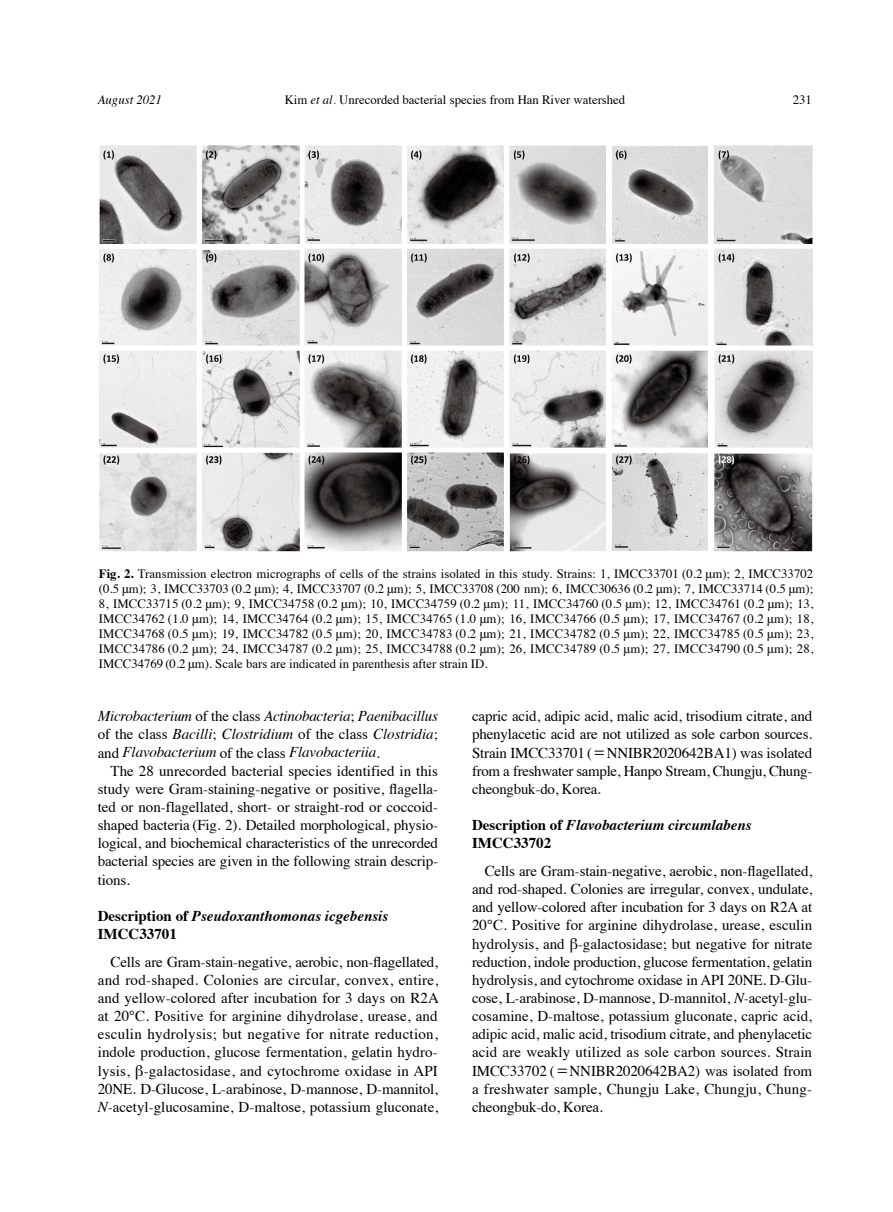
<style>
.page{position:relative;width:893px;height:1212px;background:#fff}
.page>*{position:absolute;margin:0;border:0;box-sizing:border-box;transform-origin:0 0}
.t1{font:15px/18.1px "Times";letter-spacing:-.01em;color:#000;text-align:justify}
.t2{font:italic 15px/18.1px "Times";letter-spacing:-.01em;color:#000;text-align:justify}
.t3{font:italic 700 15px/18.1px "Times";color:#000}
.t4{font:12.75px/15px "Times";color:#000;text-align:justify}
.t5{font:italic 12.75px "Times";color:#000}
.s1{font-style:italic}
.s2{color:#d0121b}
.s3{font-weight:700}
.s4{font-style:normal}
.s5{font-family:"Cambria Math"}
</style>
<div class="page">
<img style="left:99px;top:145px;width:714px;height:407px">
<hr style="left:98px;top:244px;width:714px;height:4px;background:#fff">
<div style="left:98px;top:345px;width:714px;height:5px;background:#fff"></div>
<hr style="left:98px;top:448px;width:714px;height:4px;background:#fff">
<hr style="left:197px;top:145px;width:4px;height:412px;background:#fff">
<hr style="left:300px;top:145px;width:4px;height:412px;background:#fff">
<hr style="left:402px;top:145px;width:4px;height:412px;background:#fff">
<hr style="left:504px;top:145px;width:4px;height:412px;background:#fff">
<hr style="left:606px;top:145px;width:4px;height:412px;background:#fff">
<hr style="left:708px;top:145px;width:4px;height:412px;background:#fff">
<p class="t5" style="left:98px;top:89px;width:66px">August 2021</p>
<p class="t4" style="left:285px;top:91px;width:342px">Kim <span class="s1">et al</span><span class="s2">.</span> Unrecorded bacterial species from Han River watershed</p>
<p class="t4" style="left:793px;top:91px;width:21px">231</p>
<p class="t4" style="left:99px;top:565px;width:716px"><span class="s3">Fig. 2.</span> Transmission electron micrographs of cells of the strains isolated in this study. Strains: 1, IMCC33701 (0.2 μm); 2, IMCC33702 (0.5 μm); 3, IMCC33703 (0.2 μm); 4, IMCC33707 (0.2 μm); 5, IMCC33708 (200 nm); 6, IMCC30636 (0.2 μm); 7, IMCC33714 (0.5 μm); 8, IMCC33715 (0.2 μm); 9, IMCC34758 (0.2 μm); 10, IMCC34759 (0.2 μm); 11, IMCC34760 (0.5 μm); 12, IMCC34761 (0.2 μm); 13, IMCC34762 (1.0 μm); 14, IMCC34764 (0.2 μm); 15, IMCC34765 (1.0 μm); 16, IMCC34766 (0.5 μm); 17, IMCC34767 (0.2 μm); 18, IMCC34768 (0.5 μm); 19, IMCC34782 (0.5 μm); 20, IMCC34783 (0.2 μm); 21, IMCC34782 (0.5 μm); 22, IMCC34785 (0.5 μm); 23, IMCC34786 (0.2 μm); 24, IMCC34787 (0.2 μm); 25, IMCC34788 (0.2 μm); 26, IMCC34789 (0.5 μm); 27, IMCC34790 (0.5 μm); 28, IMCC34769 (0.2 μm). Scale bars are indicated in parenthesis after strain ID.</p>
<p class="t2" style="left:98px;top:706px;width:342px">Microbacterium <span class="s4">of the class</span> Actinobacteria<span class="s4">;</span> Paenibacillus <span class="s4">of the class</span> Bacilli<span class="s4">;</span> Clostridium <span class="s4">of the class</span> Clostridia<span class="s4">; and</span> Flavobacterium <span class="s4">of the class</span> Flavobacteriia<span class="s4">.</span></p>
<p class="t1" style="left:98px;top:760px;width:342px;text-indent:13px">The 28 unrecorded bacterial species identified in this study were Gram-staining-negative or positive, flagella&shy;ted or non-flagellated, short- or straight-rod or coccoid&shy;shaped bacteria (Fig. 2). Detailed morphological, physio&shy;logical, and biochemical characteristics of the unrecorded bacterial species are given in the following strain descrip&shy;tions.</p>
<p class="t3" style="left:98px;top:905px;width:292px"><span class="s4">Description of</span> Pseudoxanthomonas icgebensis<br><span class="s4">IMCC33701</span></p>
<p class="t1" style="left:98px;top:951px;width:343px;text-indent:13px">Cells are Gram-stain-negative, aerobic, non-flagellated, and rod-shaped. Colonies are circular, convex, entire, and yellow-colored after incubation for 3 days on R2A at 20℃. Positive for arginine dihydrolase, urease, and esculin hydrolysis; but negative for nitrate reduction, indole production, glucose fermentation, gelatin hydro&shy;lysis, β-galactosidase, and cytochrome oxidase in API 20NE. D-Glucose, L-arabinose, D-mannose, D-mannitol, <span class="s1">N-</span>acetyl-glucosamine, D-maltose, potassium gluconate,</p>
<p class="t1" style="left:472px;top:706px;width:342px">capric acid, adipic acid, malic acid, trisodium citrate, and phenylacetic acid are not utilized as sole carbon sources.<br>Strain IMCC33701 (<span class="s5">=</span>NNIBR2020642BA1) was isolated from a freshwater sample, Hanpo Stream, Chungju, Chung&shy;cheongbuk-do, Korea.</p>
<p class="t3" style="left:472px;top:815px;width:281px"><span class="s4">Description of</span> Flavobacterium circumlabens<br><span class="s4">IMCC33702</span></p>
<p class="t1" style="left:472px;top:860px;width:342px;text-indent:13px">Cells are Gram-stain-negative, aerobic, non-flagellated, and rod-shaped. Colonies are irregular, convex, undulate, and yellow-colored after incubation for 3 days on R2A at 20℃. Positive for arginine dihydrolase, urease, esculin hydrolysis, and β-galactosidase; but negative for nitrate reduction, indole production, glucose fermentation, gelatin hydrolysis, and cytochrome oxidase in API 20NE. D-Glu&shy;cose, L-arabinose, D-mannose, D-mannitol, <span class="s1">N-</span>acetyl-glu&shy;cosamine, D-maltose, potassium gluconate, capric acid, adipic acid, malic acid, trisodium citrate, and phenylacetic acid are weakly utilized as sole carbon sources. Strain IMCC33702 (<span class="s5">=</span>NNIBR2020642BA2) was isolated from a freshwater sample, Chungju Lake, Chungju, Chung&shy;cheongbuk-do, Korea.</p>
</div>
